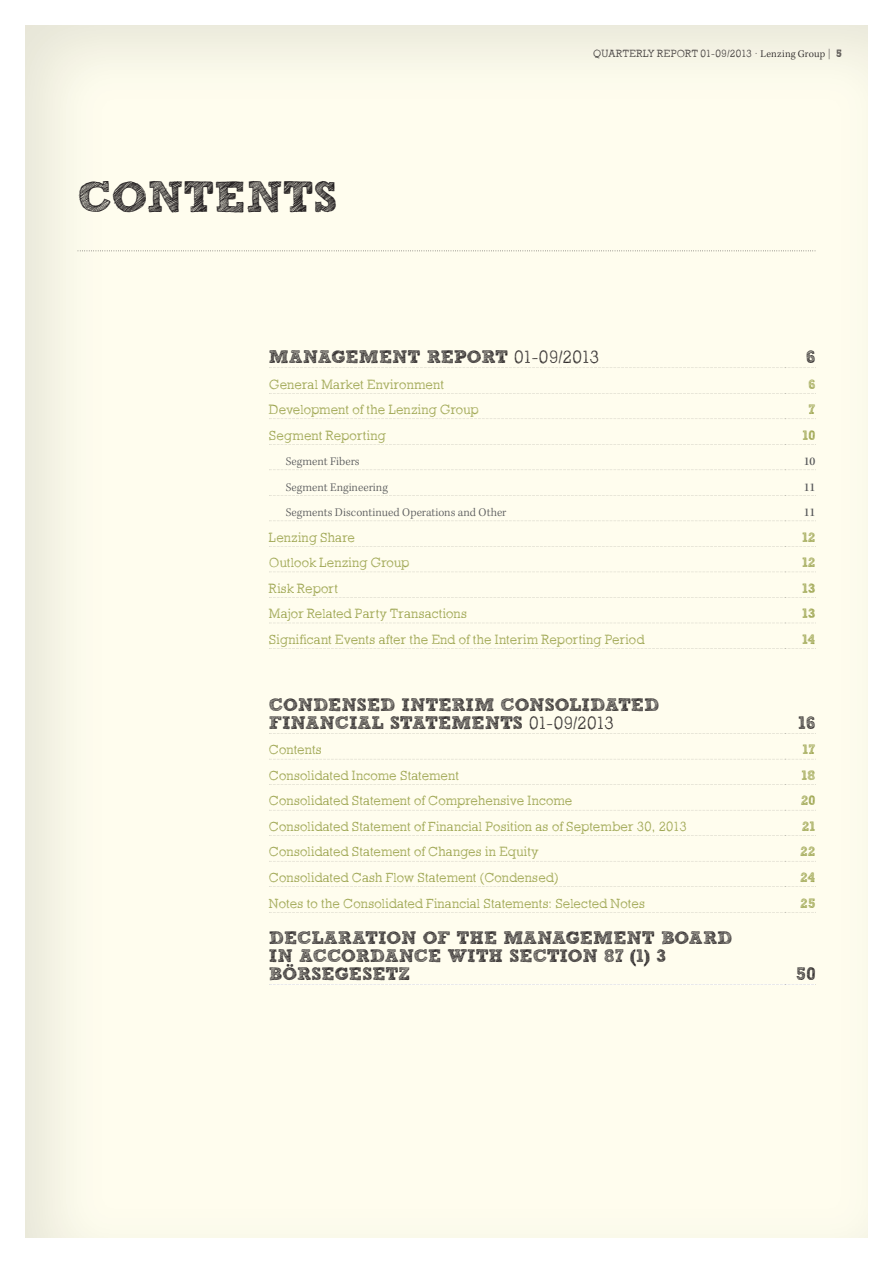
<style>
.page{position:relative;width:893px;height:1263px;background:#fff}
.page>*{position:absolute;margin:0;border:0;box-sizing:border-box;transform-origin:0 0}
.t1{font:700 43.5px "Sketch Block";letter-spacing:-.015em;color:#231f20}
.t2{font:700 18px/18px "Sketch Block";letter-spacing:-.005em;color:#231f20}
.t3{font:300 13.5px "Sketch Block";letter-spacing:.005em;color:#919a3c}
.t4{font:700 13.5px "Sketch Block";letter-spacing:.015em;color:#919a3c}
.t5{font:300 12px "Kepler Std";color:#57585a}
.t6{font:500 12px "Kepler Std";color:#57585a}
.t7{font:300 10.5px "Sketch Block";letter-spacing:.035em;color:#231f20}
.s1{font-family:"Kepler Std"}
.s2{font-family:"Helvetica Neue LT Std";font-weight:100}
.s3{font-weight:700}
.s4{font-weight:300}
</style>
<div class="page">
<svg style="left:78px;top:250px;width:737px;height:1px"></svg>
<svg style="left:269px;top:393px;width:546px;height:1px"></svg>
<svg style="left:269px;top:419px;width:546px;height:1px"></svg>
<svg style="left:269px;top:444px;width:546px;height:1px"></svg>
<svg style="left:269px;top:470px;width:546px;height:1px"></svg>
<svg style="left:269px;top:495px;width:546px;height:1px"></svg>
<svg style="left:269px;top:521px;width:546px;height:1px"></svg>
<svg style="left:269px;top:597px;width:546px;height:1px"></svg>
<svg style="left:269px;top:623px;width:546px;height:1px"></svg>
<svg style="left:269px;top:759px;width:546px;height:1px"></svg>
<svg style="left:269px;top:784px;width:546px;height:1px"></svg>
<svg style="left:269px;top:810px;width:546px;height:1px"></svg>
<svg style="left:269px;top:835px;width:546px;height:1px"></svg>
<svg style="left:269px;top:861px;width:546px;height:1px"></svg>
<svg style="left:269px;top:886px;width:546px;height:1px"></svg>
<svg style="left:269px;top:912px;width:546px;height:1px"></svg>
<svg style="left:269px;top:648px;width:546px;height:1px"></svg>
<svg style="left:269px;top:733px;width:546px;height:1px"></svg>
<svg style="left:269px;top:368px;width:546px;height:1px"></svg>
<svg style="left:269px;top:546px;width:546px;height:1px"></svg>
<svg style="left:269px;top:572px;width:546px;height:1px"></svg>
<svg style="left:269px;top:984px;width:545px;height:1px"></svg>
<h1 class="t1" style="left:78px;top:170px;width:261px">CONTENTS</h1>
<p class="t7" style="left:593px;top:48px;width:250px">QUARTERLY REPORT 01- 09/2013 <sup>.</sup> <span class="s1">Lenzing Group</span> <span class="s2">|</span> <span class="s3">5</span></p>
<h2 class="t2" style="left:269px;top:348px;width:331px">MANAGEMENT REPORT <span class="s4">01-09/2013</span></h2>
<h2 class="t2" style="left:806px;top:348px;width:11px">6</h2>
<p class="t3" style="left:269px;top:376px;width:177px">General Market Environment</p>
<p class="t4" style="left:808px;top:376px;width:8px">6</p>
<p class="t3" style="left:269px;top:402px;width:211px">Development of the Lenzing Group</p>
<p class="t4" style="left:808px;top:401px;width:8px">7</p>
<p class="t3" style="left:269px;top:427px;width:118px">Segment Reporting</p>
<p class="t4" style="left:802px;top:427px;width:14px">10</p>
<p class="t5" style="left:286px;top:455px;width:75px">Segment Fibers</p>
<p class="t6" style="left:804px;top:455px;width:13px">10</p>
<p class="t5" style="left:286px;top:480px;width:103px">Segment Engineering</p>
<p class="t6" style="left:804px;top:480px;width:13px">11</p>
<p class="t5" style="left:286px;top:506px;width:222px">Segments Discontinued Operations and Other</p>
<p class="t6" style="left:804px;top:506px;width:13px">11</p>
<p class="t3" style="left:269px;top:529px;width:88px">Lenzing Share</p>
<p class="t4" style="left:802px;top:529px;width:15px">12</p>
<p class="t3" style="left:269px;top:555px;width:142px">Outlook Lenzing Group</p>
<p class="t4" style="left:802px;top:554px;width:15px">12</p>
<p class="t3" style="left:269px;top:580px;width:71px">Risk Report</p>
<p class="t4" style="left:802px;top:580px;width:15px">13</p>
<p class="t3" style="left:269px;top:606px;width:200px">Major Related Party Transactions</p>
<p class="t4" style="left:802px;top:605px;width:15px">13</p>
<p class="t3" style="left:269px;top:631px;width:377px">Significant Events after the End of the Interim Reporting Period</p>
<p class="t4" style="left:802px;top:631px;width:15px">14</p>
<h2 class="t2" style="left:269px;top:696px;width:392px">CONDENSED INTERIM CONSOLIDATED<br>FINANCIAL STATEMENTS <span class="s4">01-09/2013</span></h2>
<h2 class="t2" style="left:798px;top:714px;width:19px">16</h2>
<p class="t3" style="left:269px;top:742px;width:55px">Contents</p>
<p class="t4" style="left:802px;top:741px;width:14px">17</p>
<p class="t3" style="left:269px;top:767px;width:192px">Consolidated Income Statement</p>
<p class="t4" style="left:801px;top:767px;width:15px">18</p>
<p class="t3" style="left:269px;top:793px;width:305px">Consolidated Statement of Comprehensive Income</p>
<p class="t4" style="left:801px;top:792px;width:16px">20</p>
<p class="t3" style="left:269px;top:818px;width:419px">Consolidated Statement of Financial Position as of September 30, 2013</p>
<p class="t4" style="left:802px;top:818px;width:15px">21</p>
<p class="t3" style="left:269px;top:844px;width:271px">Consolidated Statement of Changes in Equity</p>
<p class="t4" style="left:800px;top:843px;width:17px">22</p>
<p class="t3" style="left:269px;top:869px;width:291px">Consolidated Cash Flow Statement (Condensed)</p>
<p class="t4" style="left:800px;top:869px;width:17px">24</p>
<p class="t3" style="left:269px;top:895px;width:378px">Notes to the Consolidated Financial Statements: Selected Notes</p>
<p class="t4" style="left:800px;top:894px;width:17px">25</p>
<h2 class="t2" style="left:269px;top:928px;width:465px">DECLARATION OF THE MANAGEMENT BOARD<br>IN ACCORDANCE WITH SECTION 87 (1) 3<br>BÖRSEGESETZ</h2>
<h2 class="t2" style="left:796px;top:964px;width:21px">50</h2>
</div>
